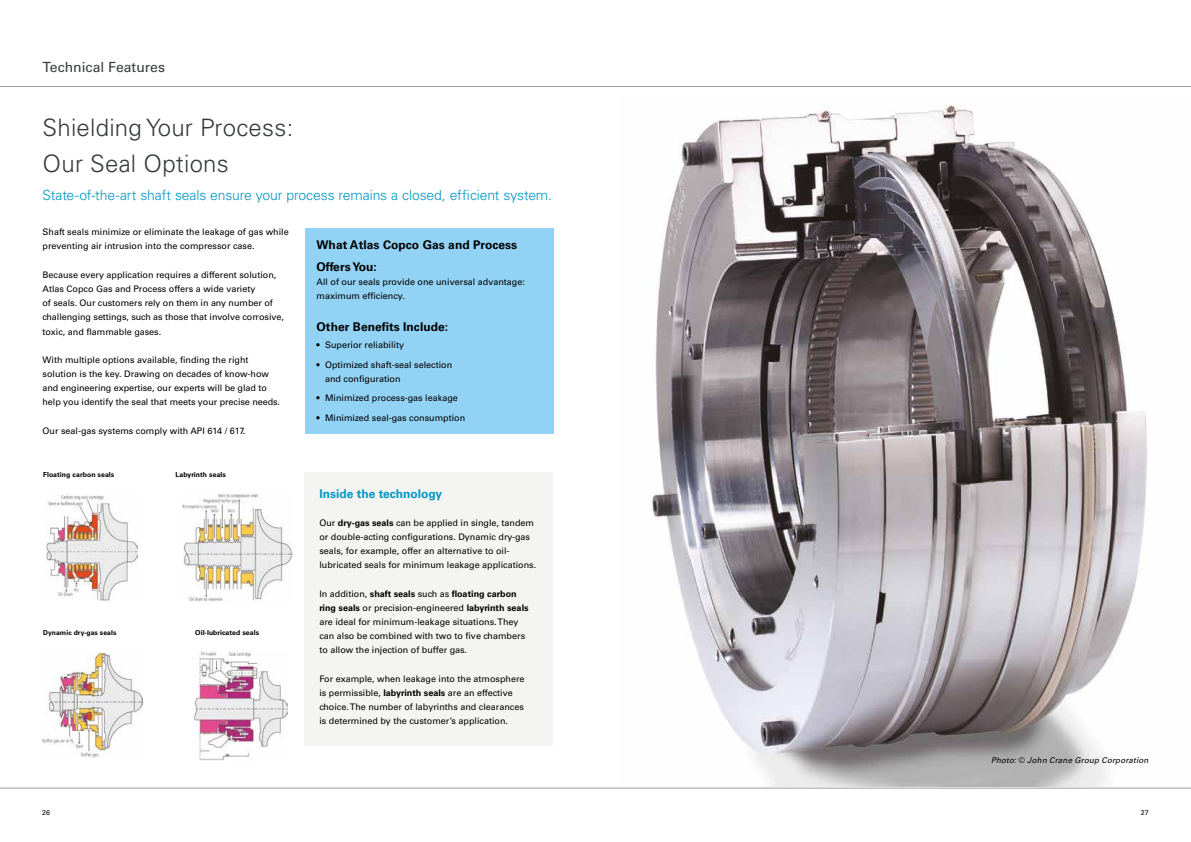
<style>
.page{position:relative;width:1191px;height:842px;background:#fff}
.page>*{position:absolute;margin:0;border:0;box-sizing:border-box;transform-origin:0 0}
.t1{font:300 24px/35.4px "Univers LT Std";letter-spacing:.01em;color:#373a3b}
.t2{font:300 14px "Univers LT Std";letter-spacing:-.01em;color:#0097c4}
.t3{font:14px "Univers LT Std";color:#373a3b}
.t4{font:700 12px/21.3px "Univers LT Std";letter-spacing:.005em;color:#000}
.t5{font:700 12px "Univers LT Std";color:#0097c4}
.t6{font:9px/14.2px "Univers LT Std";color:#000}
.t7{font:italic 8px "Univers LT Std";letter-spacing:.025em;color:#000}
.t8{font:7px "Univers LT Std";color:#000}
.t9{font:700 6.9px "Univers LT Std";letter-spacing:.01em;color:#000}
.t10{font:700 6.8px "Univers LT Std";letter-spacing:.01em;color:#000}
.s1{font-weight:700}
.s2{font-style:normal}
</style>
<div class="page">
<hr style="left:0;top:86px;width:1191px;height:1px;background:#9d9d9c">
<hr style="left:0;top:788px;width:1191px;height:1px;background:#9d9d9c">
<img style="left:652px;top:105px;width:495px;height:682px">
<div style="left:304px;top:472px;width:249px;height:274px;background:#f4f5f3"></div>
<img style="left:46px;top:495px;width:91px;height:105px">
<img style="left:182px;top:493px;width:110px;height:109px">
<img style="left:42px;top:654px;width:101px;height:104px">
<img style="left:193px;top:650px;width:95px;height:110px">
<div style="left:305px;top:228px;width:249px;height:206px;background:#92d2f4"></div>
<h2 class="t3" style="left:43px;top:59px;width:124px">Technical Features</h2>
<h1 class="t1" style="left:43px;top:110px;width:252px">Shielding Your Process:<br>Our Seal Options</h1>
<h2 class="t2" style="left:43px;top:186px;width:511px">State-of-the-art shaft seals ensure your process remains a closed, efficient system.</h2>
<p class="t6" style="left:43px;top:225px;width:248px">Shaft seals minimize or eliminate the leakage of gas while preventing air intrusion into the compressor case.</p>
<p class="t6" style="left:43px;top:268px;width:243px">Because every application requires a different solution, Atlas Copco Gas and Process offers a wide variety<br>of seals. Our customers rely on them in any number of challenging settings, such as those that involve corrosive, toxic, and flammable gases.</p>
<p class="t6" style="left:43px;top:353px;width:239px">With multiple options available, finding the right solution is the key. Drawing on decades of know-how and engineering expertise, our experts will be glad to help you identify the seal that meets your precise needs.</p>
<p class="t6" style="left:43px;top:423px;width:204px">Our seal-gas systems comply with API 614 / 617.</p>
<p class="t9" style="left:43px;top:471px;width:73px">Floating carbon seals</p>
<p class="t9" style="left:175px;top:471px;width:52px">Labyrinth seals</p>
<p class="t10" style="left:43px;top:629px;width:75px">Dynamic dry-gas seals</p>
<p class="t9" style="left:195px;top:629px;width:65px">Oil-lubricated seals</p>
<h3 class="t4" style="left:316px;top:235px;width:202px">What Atlas Copco Gas and Process<br>Offers You:</h3>
<p class="t6" style="left:316px;top:275px;width:210px">All of our seals provide one universal advantage: maximum efficiency.</p>
<h3 class="t4" style="left:316px;top:316px;width:133px">Other Benefits Include:</h3>
<p class="t6" style="left:316px;top:338px;width:89px">• Superior reliability</p>
<p class="t6" style="left:325px;top:358px;width:129px;text-indent:-9px">• Optimized shaft-seal selection and configuration</p>
<p class="t6" style="left:316px;top:391px;width:143px">• Minimized process-gas leakage</p>
<p class="t6" style="left:316px;top:411px;width:150px">• Minimized seal-gas consumption</p>
<h3 class="t5" style="left:319px;top:486px;width:124px">Inside the technology</h3>
<p class="t6" style="left:319px;top:516px;width:218px">Our <span class="s1">dry-gas seals</span> can be applied in single, tandem or double-acting configurations. Dynamic dry-gas seals, for example, offer an alternative to oil&shy;lubricated seals for minimum leakage applications.</p>
<p class="t6" style="left:319px;top:586px;width:211px">In addition, <span class="s1">shaft seals</span> such as <span class="s1">floating carbon ring seals</span> or precision-engineered <span class="s1">labyrinth seals </span>are ideal for minimum-leakage situations. They can also be combined with two to five chambers to allow the injection of buffer gas.</p>
<p class="t6" style="left:319px;top:672px;width:207px">For example, when leakage into the atmosphere is permissible, <span class="s1">labyrinth seals</span> are an effective choice. The number of labyrinths and clearances is determined by the customer’s application.</p>
<p class="t7" style="left:991px;top:756px;width:159px">Photo: <span class="s2">©</span> John Crane Group Corporation</p>
<p class="t8" style="left:42px;top:808px;width:9px">26</p>
<p class="t8" style="left:1140px;top:809px;width:9px">27</p>
</div>
